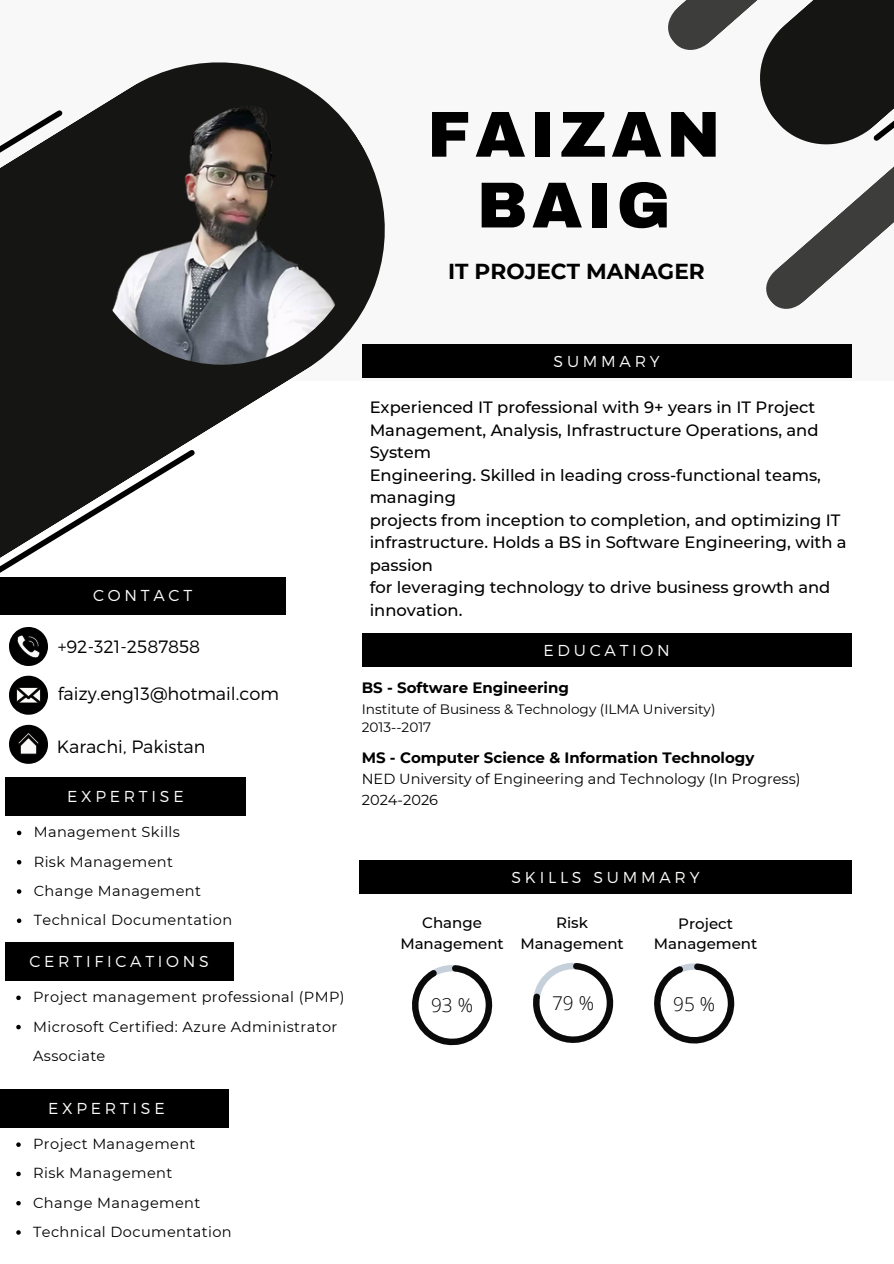
<style>
.page{position:relative;width:894px;height:1264px;background:#fff}
.page>*{position:absolute;margin:0;border:0;box-sizing:border-box;transform-origin:0 0}
.t1{font:900 64.95px/70.8px "Archivo";letter-spacing:.07em;color:#000;text-align:center}
.t2{font:700 21.6px "Montserrat";color:#000}
.t3{font:300 18.9px "Open Sans";color:#000}
.t4{font:300 17.85px "Montserrat";color:#000}
.t5{font:500 16.35px/22.5px "Montserrat";color:#010101}
.t6{font:300 15.9px "Montserrat";letter-spacing:.235em;color:#fbfaf8}
.t7{font:700 15px "Montserrat";color:#010101}
.t8{font:500 15px/20.2px "Montserrat";color:#010101;text-align:center}
.t9{font:14.55px/29.2px "Montserrat";letter-spacing:.025em;color:#010101}
.t10{font:14.55px "Montserrat";color:#010101}
.t11{font:13.65px "Montserrat";color:#010101}
</style>
<div class="page">
<div style="left:0;top:0;width:893px;height:380px;background:#f8f8f8"></div>
<svg style="left:0;top:62px;width:395px;height:553px"></svg>
<svg style="left:0;top:445px;width:199px;height:170px"></svg>
<img style="left:84px;top:89px;width:275px;height:276px;border-radius:50%">
<svg style="left:0;top:105px;width:67px;height:172px"></svg>
<div style="left:362px;top:344px;width:489px;height:33px;background:#000"></div>
<div style="left:362px;top:633px;width:489px;height:33px;background:#000"></div>
<svg style="left:9px;top:725px;width:39px;height:38px"></svg>
<svg style="left:9px;top:675px;width:39px;height:39px"></svg>
<svg style="left:9px;top:627px;width:39px;height:39px"></svg>
<div style="left:5px;top:777px;width:241px;height:38px;background:#000"></div>
<div style="left:0;top:576px;width:285px;height:38px;background:#000"></div>
<svg style="left:668px;top:0;width:225px;height:309px"></svg>
<div style="left:5px;top:942px;width:228px;height:38px;background:#000"></div>
<svg style="left:17px;top:830px;width:4px;height:5px"></svg>
<svg style="left:17px;top:860px;width:4px;height:4px"></svg>
<svg style="left:17px;top:889px;width:4px;height:4px"></svg>
<svg style="left:17px;top:918px;width:4px;height:5px"></svg>
<svg style="left:16px;top:995px;width:5px;height:5px"></svg>
<svg style="left:16px;top:1024px;width:5px;height:5px"></svg>
<div style="left:0;top:1088px;width:229px;height:38px;background:#000"></div>
<svg style="left:16px;top:1142px;width:5px;height:4px"></svg>
<svg style="left:16px;top:1171px;width:5px;height:5px"></svg>
<svg style="left:16px;top:1201px;width:5px;height:4px"></svg>
<svg style="left:16px;top:1230px;width:5px;height:4px"></svg>
<svg style="left:654px;top:963px;width:80px;height:80px"></svg>
<div style="left:359px;top:860px;width:492px;height:33px;background:#000"></div>
<svg style="left:533px;top:963px;width:80px;height:79px"></svg>
<svg style="left:412px;top:965px;width:80px;height:80px"></svg>
<p class="t1" style="left:427px;top:100px;width:294px">FAIZAN<br>BAIG</p>
<h5 class="t2" style="left:448px;top:258px;width:258px">IT PROJECT MANAGER</h5>
<h3 class="t6" style="left:93px;top:585px;width:101px">CONTACT</h3>
<p class="t4" style="left:58px;top:635px;width:144px">+92-321-2587858</p>
<h4 class="t4" style="left:58px;top:681px;width:223px">faizy.eng13@hotmail.com</h4>
<h4 class="t4" style="left:57px;top:734px;width:150px">Karachi, Pakistan</h4>
<h5 class="t6" style="left:67px;top:786px;width:118px">EXPERTISE</h5>
<p class="t9" style="left:34px;top:817px;width:148px">Management Skills</p>
<h4 class="t9" style="left:34px;top:846px;width:141px">Risk Management</h4>
<h5 class="t9" style="left:34px;top:876px;width:169px">Change Management</h5>
<h6 class="t9" style="left:34px;top:905px;width:200px">Technical Documentation</h6>
<p class="t6" style="left:29px;top:950px;width:181px">CERTIFICATIONS</p>
<p class="t9" style="left:33px;top:982px;width:313px">Project management professional (PMP)</p>
<p class="t9" style="left:33px;top:1011px;width:306px">Microsoft Certified: Azure Administrator<br>Associate</p>
<h5 class="t6" style="left:48px;top:1097px;width:118px">EXPERTISE</h5>
<p class="t9" style="left:33px;top:1129px;width:164px">Project Management</p>
<p class="t9" style="left:33px;top:1158px;width:141px">Risk Management</p>
<h5 class="t9" style="left:33px;top:1187px;width:169px">Change Management</h5>
<h6 class="t9" style="left:33px;top:1217px;width:200px">Technical Documentation</h6>
<h1 class="t6" style="left:553px;top:351px;width:108px">SUMMARY</h1>
<p class="t5" style="left:369px;top:396px;width:478px">Experienced IT professional with 9+ years in IT Project Management, Analysis, Infrastructure Operations, and System<br>Engineering. Skilled in leading cross-functional teams, managing<br>projects from inception to completion, and optimizing IT infrastructure. Holds a BS in Software Engineering, with a passion<br>for leveraging technology to drive business growth and innovation.</p>
<h2 class="t6" style="left:543px;top:640px;width:128px">EDUCATION</h2>
<p class="t7" style="left:362px;top:678px;width:209px">BS - Software Engineering</p>
<p class="t11" style="left:362px;top:701px;width:355px">Institute of Business &amp; Technology (ILMA University)</p>
<h6 class="t11" style="left:362px;top:719px;width:71px">2013--2017</h6>
<p class="t7" style="left:362px;top:748px;width:394px">MS - Computer Science &amp; Information Technology</p>
<p class="t10" style="left:362px;top:770px;width:440px">NED University of Engineering and Technology (In Progress)</p>
<p class="t10" style="left:362px;top:790px;width:78px">2024-2026</p>
<h6 class="t6" style="left:511px;top:866px;width:189px">SKILLS SUMMARY</h6>
<p class="t8" style="left:400px;top:912px;width:105px">Change<br>Management</p>
<h5 class="t8" style="left:520px;top:912px;width:105px">Risk<br>Management</h5>
<h6 class="t8" style="left:653px;top:913px;width:105px">Project<br>Management</h6>
<p class="t3" style="left:431px;top:992px;width:43px">93 %</p>
<p class="t3" style="left:552px;top:989px;width:43px">79 %</p>
<p class="t3" style="left:673px;top:990px;width:43px">95 %</p>
</div>
